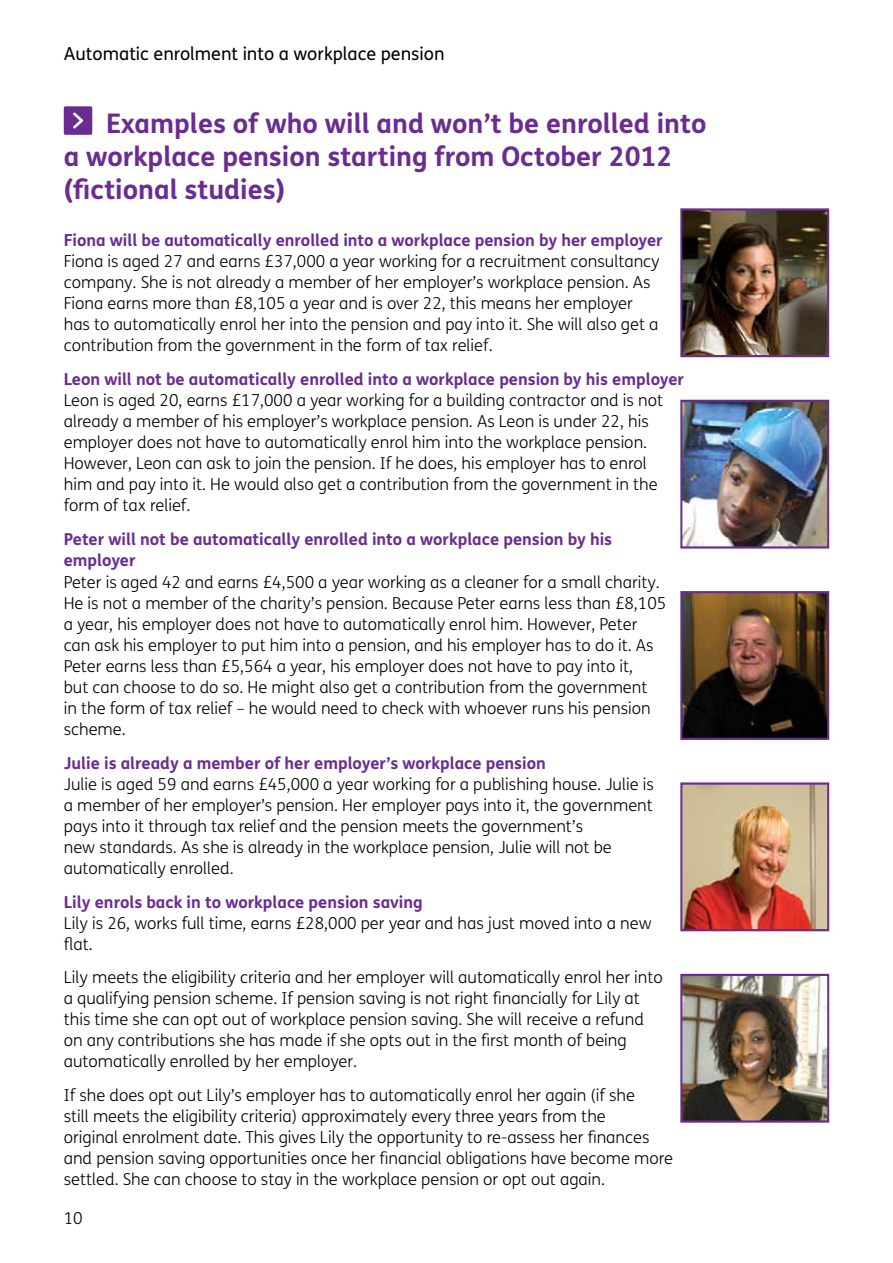
<style>
.page{position:relative;width:893px;height:1263px;background:#fff}
.page>*{position:absolute;margin:0;border:0;box-sizing:border-box;transform-origin:0 0}
.Chapter_heading{font:700 27px/33px "FS Me";color:#6a2c91}
.Rh_header_first{font:18px "FS Me";color:#000}
.Maintext{font:300 16.5px/21px "FS Me";color:#000}
.Maintext-2{font:700 16.5px/21px "FS Me";color:#6a2c91}
.s1{font-weight:700;color:#6a2c91}
</style>
<div class="page">
<div style="left:64px;top:106px;width:28px;height:29px;background:#6a2c91;border-radius:2px"></div>
<svg style="left:73px;top:112px;width:10px;height:17px"></svg>
<img style="left:683px;top:211px;width:143px;height:143px">
<div style="left:680px;top:208px;width:149px;height:149px;border:2px solid #6a2c91"></div>
<img style="left:683px;top:594px;width:143px;height:143px">
<div style="left:680px;top:591px;width:149px;height:149px;border:2px solid #6a2c91"></div>
<img style="left:683px;top:403px;width:143px;height:142px">
<div style="left:680px;top:400px;width:149px;height:148px;border:2px solid #6a2c91"></div>
<img style="left:683px;top:785px;width:143px;height:143px">
<div style="left:680px;top:782px;width:149px;height:149px;border:2px solid #6a2c91"></div>
<img style="left:683px;top:977px;width:143px;height:142px">
<div style="left:680px;top:974px;width:149px;height:148px;border:2px solid #6a2c91"></div>
<p class="Rh_header_first" style="left:64px;top:42px;width:382px">Automatic enrolment into a workplace pension</p>
<p class="Chapter_heading" style="left:64px;top:106px;width:644px;text-indent:43px">Examples of who will and won’t be enrolled into a workplace pension starting from October 2012 (fictional studies)</p>
<p class="Maintext" style="left:64px;top:229px;width:600px"><span class="s1">Fiona will be automatically enrolled into a workplace pension by her employer </span>Fiona is aged 27 and earns £37,000 a year working for a recruitment consultancy company. She is not already a member of her employer’s workplace pension. As Fiona earns more than £8,105 a year and is over 22, this means her employer has to automatically enrol her into the pension and pay into it. She will also get a contribution from the government in the form of tax relief.</p>
<p class="Maintext-2" style="left:64px;top:367px;width:622px">Leon will not be automatically enrolled into a workplace pension by his employer</p>
<p class="Maintext" style="left:64px;top:390px;width:601px">Leon is aged 20, earns £17,000 a year working for a building contractor and is not already a member of his employer’s workplace pension. As Leon is under 22, his employer does not have to automatically enrol him into the workplace pension.<br>However, Leon can ask to join the pension. If he does, his employer has to enrol him and pay into it. He would also get a contribution from the government in the form of tax relief.</p>
<p class="Maintext-2" style="left:64px;top:528px;width:550px">Peter will not be automatically enrolled into a workplace pension by his employer</p>
<p class="Maintext" style="left:64px;top:571px;width:604px">Peter is aged 42 and earns £4,500 a year working as a cleaner for a small charity.<br>He is not a member of the charity’s pension. Because Peter earns less than £8,105 a year, his employer does not have to automatically enrol him. However, Peter can ask his employer to put him into a pension, and his employer has to do it. As Peter earns less than £5,564 a year, his employer does not have to pay into it,<br>but can choose to do so. He might also get a contribution from the government<br>in the form of tax relief – he would need to check with whoever runs his pension scheme.</p>
<p class="Maintext" style="left:64px;top:752px;width:592px"><span class="s1">Julie is already a member of her employer’s workplace pension<br></span>Julie is aged 59 and earns £45,000 a year working for a publishing house. Julie is a member of her employer’s pension. Her employer pays into it, the government pays into it through tax relief and the pension meets the government’s<br>new standards. As she is already in the workplace pension, Julie will not be automatically enrolled.</p>
<p class="Maintext" style="left:64px;top:891px;width:589px"><span class="s1">Lily enrols back in to workplace pension saving<br></span>Lily is 26, works full time, earns £28,000 per year and has just moved into a new flat.</p>
<p class="Maintext" style="left:64px;top:967px;width:600px">Lily meets the eligibility criteria and her employer will automatically enrol her into a qualifying pension scheme. If pension saving is not right financially for Lily at this time she can opt out of workplace pension saving. She will receive a refund on any contributions she has made if she opts out in the first month of being automatically enrolled by her employer.</p>
<p class="Maintext" style="left:64px;top:1084px;width:611px">If she does opt out Lily’s employer has to automatically enrol her again (if she<br>still meets the eligibility criteria) approximately every three years from the<br>original enrolment date. This gives Lily the opportunity to re-assess her finances and pension saving opportunities once her financial obligations have become more settled. She can choose to stay in the workplace pension or opt out again.</p>
<p class="Maintext" style="left:64px;top:1207px;width:20px">10</p>
</div>
